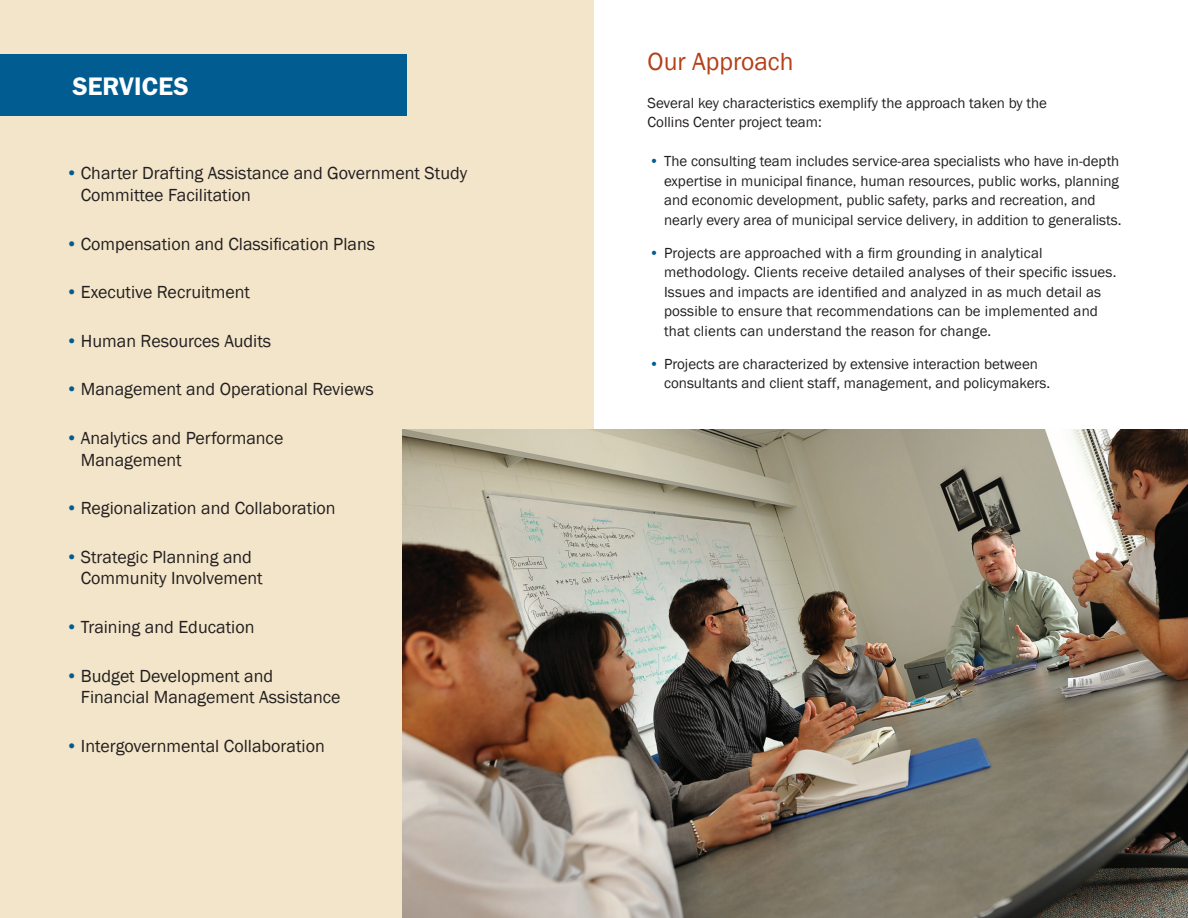
<style>
.page{position:relative;width:1188px;height:918px;background:#fff}
.page>*{position:absolute;margin:0;border:0;box-sizing:border-box;transform-origin:0 0}
.t1{font:25.5px "Franklin Gothic";color:#b44018}
.t2{font:600 25.5px "ITC Franklin Gothic Std";color:#fff}
.t3{font:18px/21.6px "Franklin Gothic";color:#231f20}
.t4{font:15px/19.5px "Franklin Gothic";color:#231f20}
.s1{color:#005c91}
</style>
<div class="page">
<div style="left:0;top:0;width:594px;height:918px;background:#f3e5c9"></div>
<div style="left:0;top:54px;width:406px;height:61px;background:#005c91"></div>
<img style="left:403px;top:430px;width:785px;height:488px">
<h1 class="t2" style="left:72px;top:71px;width:118px">SERVICES</h1>
<p class="t3" style="left:81px;top:163px;width:388px;text-indent:-15px"><span class="s1">•</span> Charter Drafting Assistance and Government Study<br>Committee Facilitation</p>
<p class="t3" style="left:66px;top:233px;width:311px"><span class="s1">•</span> Compensation and Classification Plans</p>
<p class="t3" style="left:66px;top:282px;width:186px"><span class="s1">•</span> Executive Recruitment</p>
<p class="t3" style="left:66px;top:330px;width:207px"><span class="s1">•</span> Human Resources Audits</p>
<p class="t3" style="left:66px;top:379px;width:309px"><span class="s1">•</span> Management and Operational Reviews</p>
<p class="t3" style="left:81px;top:428px;width:204px;text-indent:-15px"><span class="s1">•</span> Analytics and Performance<br>Management</p>
<p class="t3" style="left:66px;top:498px;width:271px"><span class="s1">•</span> Regionalization and Collaboration</p>
<p class="t3" style="left:81px;top:546px;width:183px;text-indent:-15px"><span class="s1">•</span> Strategic Planning and<br>Community Involvement</p>
<p class="t3" style="left:66px;top:617px;width:190px"><span class="s1">•</span> Training and Education</p>
<p class="t3" style="left:81px;top:665px;width:261px;text-indent:-15px"><span class="s1">•</span> Budget Development and<br>Financial Management Assistance</p>
<p class="t3" style="left:66px;top:735px;width:260px"><span class="s1">•</span> Intergovernmental Collaboration</p>
<h1 class="t1" style="left:648px;top:46px;width:147px">Our Approach</h1>
<p class="t4" style="left:648px;top:93px;width:401px">Several key characteristics exemplify the approach taken by the<br>Collins Center project team:</p>
<p class="t4" style="left:664px;top:152px;width:459px;text-indent:-15px"><span class="s1">•</span> The consulting team includes service-area specialists who have in-depth expertise in municipal finance, human resources, public works, planning and economic development, public safety, parks and recreation, and nearly every area of municipal service delivery, in addition to generalists.</p>
<p class="t4" style="left:664px;top:243px;width:454px;text-indent:-15px"><span class="s1">•</span> Projects are approached with a firm grounding in analytical methodology. Clients receive detailed analyses of their specific issues.<br>Issues and impacts are identified and analyzed in as much detail as possible to ensure that recommendations can be implemented and that clients can understand the reason for change.</p>
<p class="t4" style="left:664px;top:354px;width:388px;text-indent:-15px"><span class="s1">•</span> Projects are characterized by extensive interaction between consultants and client staff, management, and policymakers.</p>
</div>
